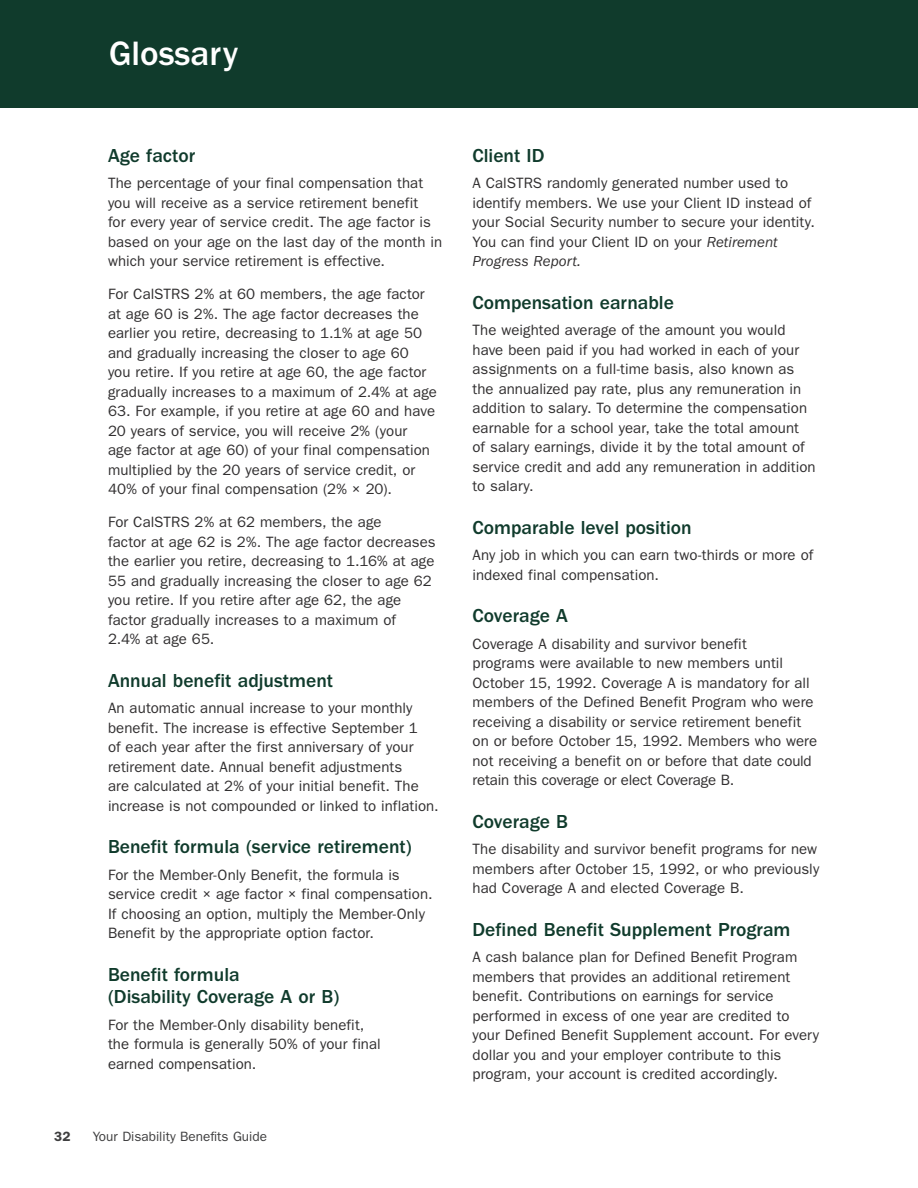
<style>
.page{position:relative;width:918px;height:1188px;background:#fff}
.page>*{position:absolute;margin:0;border:0;box-sizing:border-box;transform-origin:0 0}
.t1{font:500 35.1px "ITC Franklin Gothic Std";color:#fff}
.t2{font:500 19.5px/22.5px "ITC Franklin Gothic Std";color:#103b2c}
.t3{font:15px/19.5px "ITC Franklin Gothic Std";letter-spacing:.005em;color:#312f30}
.t4{font:13.5px "ITC Franklin Gothic Std";color:#3e3e3f}
.t5{font:600 13.5px "ITC Franklin Gothic Std";color:#3e3e3f}
.s1{font-family:"Franklin Gothic URW Boo"}
.s2{font-style:italic}
</style>
<div class="page">
<div style="left:0;top:0;width:918px;height:108px;background:#103b2c"></div>
<h2 class="t1" style="left:109px;top:34px;width:131px">Glossary</h2>
<h3 class="t2" style="left:108px;top:144px;width:89px">Age factor</h3>
<p class="t3" style="left:108px;top:173px;width:336px">The percentage of your final compensation that you will receive as a service retirement benefit<br>for every year of service credit. The age factor is based on your age on the last day of the month in which your service retirement is effective.</p>
<p class="t3" style="left:108px;top:284px;width:331px">For CalSTRS 2% at 60 members, the age factor at age 60 is 2%. The age factor decreases the earlier you retire, decreasing to 1.1% at age 50 and gradually increasing the closer to age 60<br>you retire. If you retire at age 60, the age factor gradually increases to a maximum of 2.4% at age</p>
<p class="t3" style="left:108px;top:401px;width:329px">63. For example, if you retire at age 60 and have 20 years of service, you will receive 2% (your<br>age factor at age 60) of your final compensation multiplied by the 20 years of service credit, or 40% of your final compensation (2% <span class="s1">×</span> 20).</p>
<p class="t3" style="left:108px;top:512px;width:329px">For CalSTRS 2% at 62 members, the age<br>factor at age 62 is 2%. The age factor decreases the earlier you retire, decreasing to 1.16% at age 55 and gradually increasing the closer to age 62 you retire. If you retire after age 62, the age factor gradually increases to a maximum of<br>2.4% at age 65.</p>
<h3 class="t2" style="left:108px;top:669px;width:227px">Annual benefit adjustment</h3>
<p class="t3" style="left:108px;top:698px;width:332px">An automatic annual increase to your monthly benefit. The increase is effective September 1<br>of each year after the first anniversary of your retirement date. Annual benefit adjustments<br>are calculated at 2% of your initial benefit. The increase is not compounded or linked to inflation.</p>
<h3 class="t2" style="left:108px;top:836px;width:305px">Benefit formula (service retirement)</h3>
<p class="t3" style="left:108px;top:865px;width:326px">For the Member-Only Benefit, the formula is service credit <span class="s1">×</span> age factor <span class="s1">×</span> final compensation.<br>If choosing an option, multiply the Member-Only Benefit by the appropriate option factor.</p>
<h3 class="t2" style="left:108px;top:963px;width:233px">Benefit formula<br>(Disability Coverage A or B)</h3>
<p class="t3" style="left:108px;top:1015px;width:274px">For the Member-Only disability benefit, the formula is generally 50% of your final earned compensation.</p>
<p class="t5" style="left:54px;top:1128px;width:18px">32</p>
<p class="t4" style="left:93px;top:1128px;width:176px">Your Disability Benefits Guide</p>
<h3 class="t2" style="left:472px;top:144px;width:74px">Client ID</h3>
<p class="t3" style="left:472px;top:173px;width:344px">A CalSTRS randomly generated number used to identify members. We use your Client ID instead of your Social Security number to secure your identity.<br>You can find your Client ID on your <span class="s2">Retirement Progress Report.</span></p>
<h3 class="t2" style="left:472px;top:291px;width:203px">Compensation earnable</h3>
<p class="t3" style="left:472px;top:320px;width:345px">The weighted average of the amount you would have been paid if you had worked in each of your assignments on a full-time basis, also known as the annualized pay rate, plus any remuneration in addition to salary. To determine the compensation earnable for a school year, take the total amount<br>of salary earnings, divide it by the total amount of service credit and add any remuneration in addition to salary.</p>
<h3 class="t2" style="left:472px;top:516px;width:221px">Comparable level position</h3>
<p class="t3" style="left:472px;top:545px;width:342px">Any job in which you can earn two-thirds or more of indexed final compensation.</p>
<h3 class="t2" style="left:472px;top:605px;width:97px">Coverage A</h3>
<p class="t3" style="left:472px;top:634px;width:346px">Coverage A disability and survivor benefit<br>programs were available to new members until October 15, 1992. Coverage A is mandatory for all members of the Defined Benefit Program who were receiving a disability or service retirement benefit on or before October 15, 1992. Members who were not receiving a benefit on or before that date could retain this coverage or elect Coverage B.</p>
<h3 class="t2" style="left:472px;top:810px;width:97px">Coverage B</h3>
<p class="t3" style="left:472px;top:839px;width:348px">The disability and survivor benefit programs for new members after October 15, 1992, or who previously had Coverage A and elected Coverage B.</p>
<h3 class="t2" style="left:472px;top:918px;width:320px">Defined Benefit Supplement Program</h3>
<p class="t3" style="left:472px;top:947px;width:348px">A cash balance plan for Defined Benefit Program members that provides an additional retirement benefit. Contributions on earnings for service performed in excess of one year are credited to your Defined Benefit Supplement account. For every dollar you and your employer contribute to this program, your account is credited accordingly.</p>
</div>
